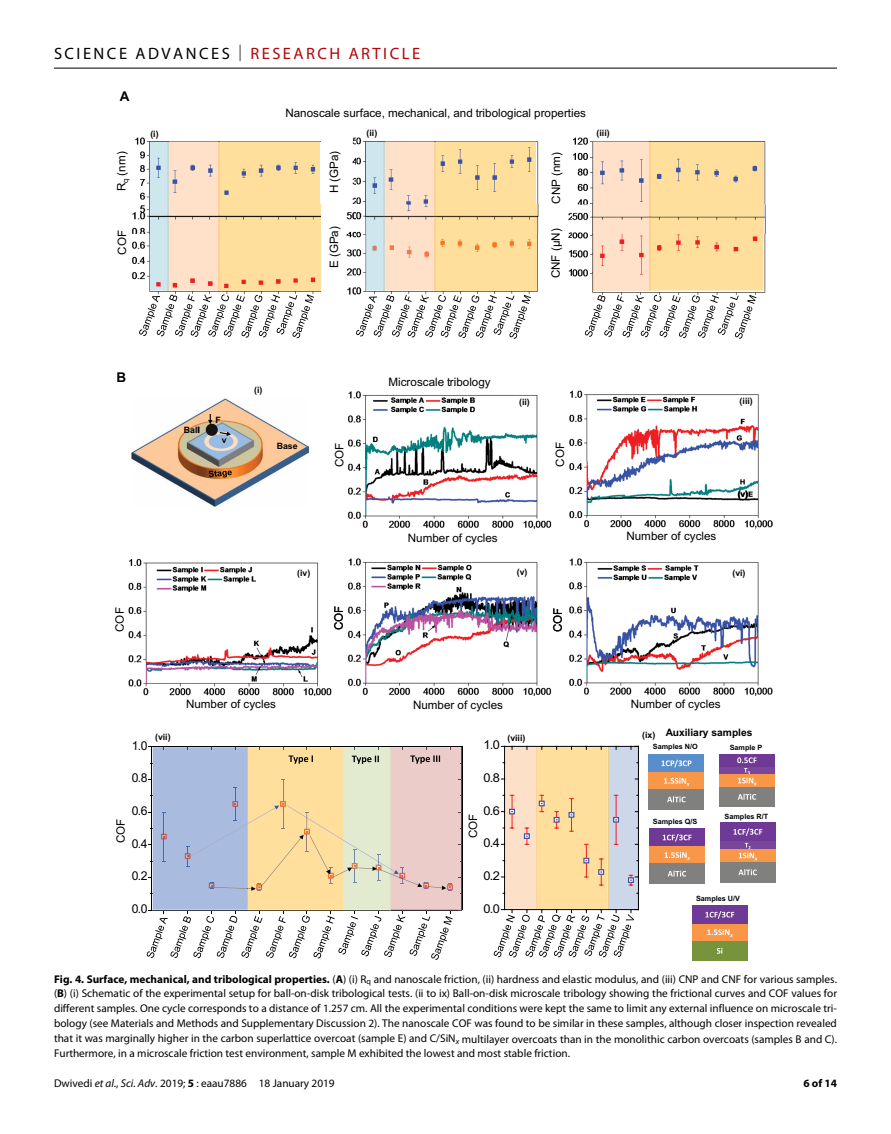
<style>
.page{position:relative;width:891px;height:1134px;background:#fff}
.page>*{position:absolute;margin:0;border:0;box-sizing:border-box;transform-origin:0 0}
.t1{font:16.5px "Myriad Pro";letter-spacing:.15em;color:#000}
.t2{font:700 13.5px "Arial";color:#000101}
.t3{font:12.15px "Arial";color:#000}
.t4{font:12.15px "Arial";color:#000;scale:1.05 1}
.t5{font:11.7px "Arial";color:#000}
.t6{font:11.25px/15px "Myriad Pro";color:#000;text-align:justify}
.t7{font:700 11.25px "Myriad Pro";color:#000}
.t8{font:700 10.2px "Arial";color:#000101}
.t9{font:700 8.7px "Arial";color:#000101}
.t10{font:700 8.7px "Arial";color:#000}
.t11{font:700 7.2px "Arial";color:#000101}
.s1{font-weight:300}
.s2{color:#b10508}
.s3{color:#010202}
.s4{font-weight:700}
.s5{font-style:italic}
</style>
<div class="page">
<hr style="left:54px;top:68px;width:783px;height:1px;background:#000">
<img style="left:129px;top:390px;width:643px;height:306px">
<hr style="left:462px;top:747px;width:1px;height:163px;background:#584444">
<svg style="left:147px;top:747px;width:315px;height:213px"></svg>
<div style="left:649px;top:789px;width:55px;height:21px;background:#80807f"></div>
<svg style="left:667px;top:796px;width:19px;height:6px"></svg>
<div style="left:649px;top:754px;width:55px;height:18px;background:#598eca"></div>
<svg style="left:662px;top:760px;width:30px;height:7px"></svg>
<div style="left:649px;top:772px;width:55px;height:17px;background:#f89748"></div>
<svg style="left:664px;top:778px;width:26px;height:8px"></svg>
<div style="left:719px;top:766px;width:56px;height:8px;background:#78479c"></div>
<div style="left:719px;top:786px;width:56px;height:21px;background:#80807f"></div>
<svg style="left:738px;top:794px;width:18px;height:6px"></svg>
<div style="left:719px;top:754px;width:56px;height:12px;background:#6f3996"></div>
<div style="left:719px;top:774px;width:56px;height:13px;background:#f89748"></div>
<svg style="left:737px;top:757px;width:20px;height:28px"></svg>
<div style="left:649px;top:863px;width:56px;height:21px;background:#80807f"></div>
<svg style="left:668px;top:871px;width:18px;height:6px"></svg>
<div style="left:649px;top:828px;width:56px;height:19px;background:#6f3996"></div>
<svg style="left:663px;top:834px;width:29px;height:8px"></svg>
<div style="left:649px;top:847px;width:56px;height:16px;background:#f89748"></div>
<svg style="left:665px;top:852px;width:25px;height:8px"></svg>
<div style="left:720px;top:841px;width:56px;height:8px;background:#78479c"></div>
<div style="left:720px;top:862px;width:56px;height:21px;background:#80807f"></div>
<svg style="left:739px;top:869px;width:18px;height:6px"></svg>
<div style="left:720px;top:822px;width:56px;height:19px;background:#6f3996"></div>
<svg style="left:734px;top:828px;width:28px;height:8px"></svg>
<div style="left:720px;top:849px;width:56px;height:13px;background:#f89748"></div>
<svg style="left:739px;top:843px;width:19px;height:17px"></svg>
<div style="left:692px;top:940px;width:56px;height:21px;background:#77933c"></div>
<svg style="left:717px;top:948px;width:5px;height:6px"></svg>
<div style="left:692px;top:905px;width:56px;height:19px;background:#6f3996"></div>
<svg style="left:705px;top:911px;width:29px;height:8px"></svg>
<div style="left:692px;top:924px;width:56px;height:16px;background:#f89748"></div>
<svg style="left:707px;top:929px;width:26px;height:8px"></svg>
<svg style="left:494px;top:746px;width:145px;height:211px"></svg>
<img style="left:132px;top:234px;width:634px;height:61px">
<img style="left:135px;top:137px;width:631px;height:67px">
<img style="left:593px;top:142px;width:170px;height:149px">
<img style="left:650px;top:142px;width:1px;height:62px">
<img style="left:366px;top:142px;width:170px;height:149px">
<img style="left:435px;top:142px;width:1px;height:149px">
<img style="left:383px;top:142px;width:1px;height:149px">
<img style="left:548px;top:137px;width:24px;height:158px">
<img style="left:650px;top:234px;width:1px;height:57px">
<img style="left:346px;top:204px;width:420px;height:30px">
<svg style="left:650px;top:205px;width:1px;height:29px"></svg>
<img style="left:150px;top:234px;width:170px;height:57px">
<img style="left:219px;top:234px;width:1px;height:57px">
<img style="left:167px;top:234px;width:1px;height:57px">
<img style="left:150px;top:142px;width:170px;height:62px">
<img style="left:321px;top:137px;width:35px;height:67px">
<img style="left:131px;top:204px;width:190px;height:30px">
<svg style="left:139px;top:294px;width:175px;height:44px"></svg>
<svg style="left:356px;top:295px;width:175px;height:44px"></svg>
<svg style="left:585px;top:295px;width:172px;height:44px"></svg>
<img style="left:131px;top:399px;width:177px;height:108px">
<svg style="left:209px;top:470px;width:23px;height:8px"></svg>
<svg style="left:208px;top:414px;width:4px;height:10px"></svg>
<svg style="left:219px;top:431px;width:12px;height:5px"></svg>
<h1 class="t1" style="left:54px;top:40px;width:368px">SCIENCE ADVANCES <span class="s1">|</span> <span class="s2">RESEARCH ARTICLE</span></h1>
<p class="t2" style="left:120px;top:89px;width:11px">A</p>
<p class="t5" style="left:285px;top:105px;width:302px">Nanoscale surface, mechanical, and tribological properties</p>
<p class="t9" style="left:150px;top:129px;width:10px">(i)</p>
<p class="t9" style="left:367px;top:128px;width:12px">(ii)</p>
<p class="t9" style="left:597px;top:128px;width:15px">(iii)</p>
<p class="t5" style="left:114px;top:191px;width:41px;rotate:-90deg">R<sub>q</sub> (nm)</p>
<p class="t5" style="left:327px;top:193px;width:44px;rotate:-90deg">H (GPa)</p>
<p class="t5" style="left:548px;top:204px;width:53px;rotate:-90deg">CNP (nm)</p>
<p class="t5" style="left:327px;top:268px;width:44px;rotate:-90deg">E (GPa)</p>
<p class="t5" style="left:114px;top:255px;width:26px;rotate:-90deg">COF</p>
<p class="t5" style="left:548px;top:278px;width:51px;rotate:-90deg">CNF (µN)</p>
<p class="t2" style="left:117px;top:370px;width:11px">B</p>
<p class="t9" style="left:254px;top:385px;width:10px">(i)</p>
<p class="t5" style="left:389px;top:374px;width:104px">Microscale tribology</p>
<p class="t9" style="left:519px;top:397px;width:12px">(ii)</p>
<p class="t9" style="left:740px;top:396px;width:15px">(iii)</p>
<p class="t9" style="left:216px;top:415px;width:7px">F</p>
<p class="t9" style="left:184px;top:425px;width:18px">Ball</p>
<p class="t9" style="left:222px;top:435px;width:6px">v</p>
<p class="t10" style="left:277px;top:441px;width:22px">Base</p>
<p class="t5" style="left:332px;top:467px;width:26px;rotate:-90deg">COF</p>
<p class="t5" style="left:552px;top:467px;width:26px;rotate:-90deg">COF</p>
<p class="t9" style="left:738px;top:489px;width:12px">(v<span class="s3">)</span></p>
<p class="t5" style="left:408px;top:530px;width:91px">Number of cycles</p>
<p class="t5" style="left:626px;top:529px;width:91px">Number of cycles</p>
<p class="t9" style="left:297px;top:568px;width:14px">(iv)</p>
<p class="t9" style="left:517px;top:567px;width:12px">(v)</p>
<p class="t9" style="left:733px;top:568px;width:14px">(vi)</p>
<p class="t5" style="left:112px;top:632px;width:26px;rotate:-90deg">COF</p>
<p class="t5" style="left:331px;top:630px;width:26px;rotate:-90deg">COF</p>
<p class="t5" style="left:550px;top:632px;width:26px;rotate:-90deg">COF</p>
<p class="t5" style="left:186px;top:696px;width:91px">Number of cycles</p>
<p class="t5" style="left:413px;top:697px;width:91px">Number of cycles</p>
<p class="t5" style="left:631px;top:696px;width:91px">Number of cycles</p>
<p class="t3" style="left:132px;top:738px;width:17px">1.0</p>
<p class="t9" style="left:155px;top:732px;width:17px">(vii)</p>
<p class="t4" style="left:483px;top:737px;width:17px">1.0</p>
<p class="t9" style="left:507px;top:733px;width:19px">(viii)</p>
<p class="t9" style="left:642px;top:730px;width:15px">(ix)</p>
<p class="t8" style="left:666px;top:726px;width:88px">Auxiliary samples</p>
<p class="t11" style="left:653px;top:743px;width:46px">Samples N/O</p>
<p class="t11" style="left:730px;top:743px;width:34px">Sample P</p>
<p class="t3" style="left:132px;top:770px;width:17px">0.8</p>
<p class="t4" style="left:483px;top:770px;width:17px">0.8</p>
<p class="t3" style="left:132px;top:803px;width:17px">0.6</p>
<p class="t5" style="left:113px;top:843px;width:26px;rotate:-90deg">COF</p>
<p class="t3" style="left:132px;top:836px;width:17px">0.4</p>
<p class="t4" style="left:483px;top:802px;width:17px">0.6</p>
<p class="t5" style="left:465px;top:838px;width:26px;rotate:-90deg">COF</p>
<p class="t4" style="left:483px;top:835px;width:17px">0.4</p>
<p class="t11" style="left:653px;top:817px;width:46px">Samples Q/S</p>
<p class="t11" style="left:725px;top:812px;width:45px">Samples R/T</p>
<p class="t3" style="left:132px;top:868px;width:17px">0.2</p>
<p class="t4" style="left:483px;top:868px;width:17px">0.2</p>
<p class="t3" style="left:132px;top:901px;width:17px">0.0</p>
<p class="t4" style="left:483px;top:900px;width:17px">0.0</p>
<p class="t11" style="left:696px;top:895px;width:46px">Samples U/V</p>
<p class="t6" style="left:54px;top:971px;width:785px"><span class="s4">Fig. 4. Surface, mechanical, and tribological properties.</span> (<span class="s4">A</span>) (i) R<sub>q</sub> and nanoscale friction, (ii) hardness and elastic modulus, and (iii) CNP and CNF for various samples. (<span class="s4">B</span>) (i) Schematic of the experimental setup for ball-on-disk tribological tests. (ii to ix) Ball-on-disk microscale tribology showing the frictional curves and COF values for different samples. One cycle corresponds to a distance of 1.257 cm. All the experimental conditions were kept the same to limit any external influence on microscale tri&shy;bology (see Materials and Methods and Supplementary Discussion 2). The nanoscale COF was found to be similar in these samples, although closer inspection revealed that it was marginally higher in the carbon superlattice overcoat (sample E) and C/SiN<sub>x</sub> multilayer overcoats than in the monolithic carbon overcoats (samples B and C).<br>Furthermore, in a microscale friction test environment, sample M exhibited the lowest and most stable friction.</p>
<p class="t6" style="left:54px;top:1076px;width:282px">Dwivedi <span class="s5">et al</span>., <span class="s5">Sci. Adv.</span> 2019; <span class="s4">5</span> : eaau7886 18 January 2019</p>
<p class="t7" style="left:803px;top:1074px;width:35px">6 of 14</p>
</div>
